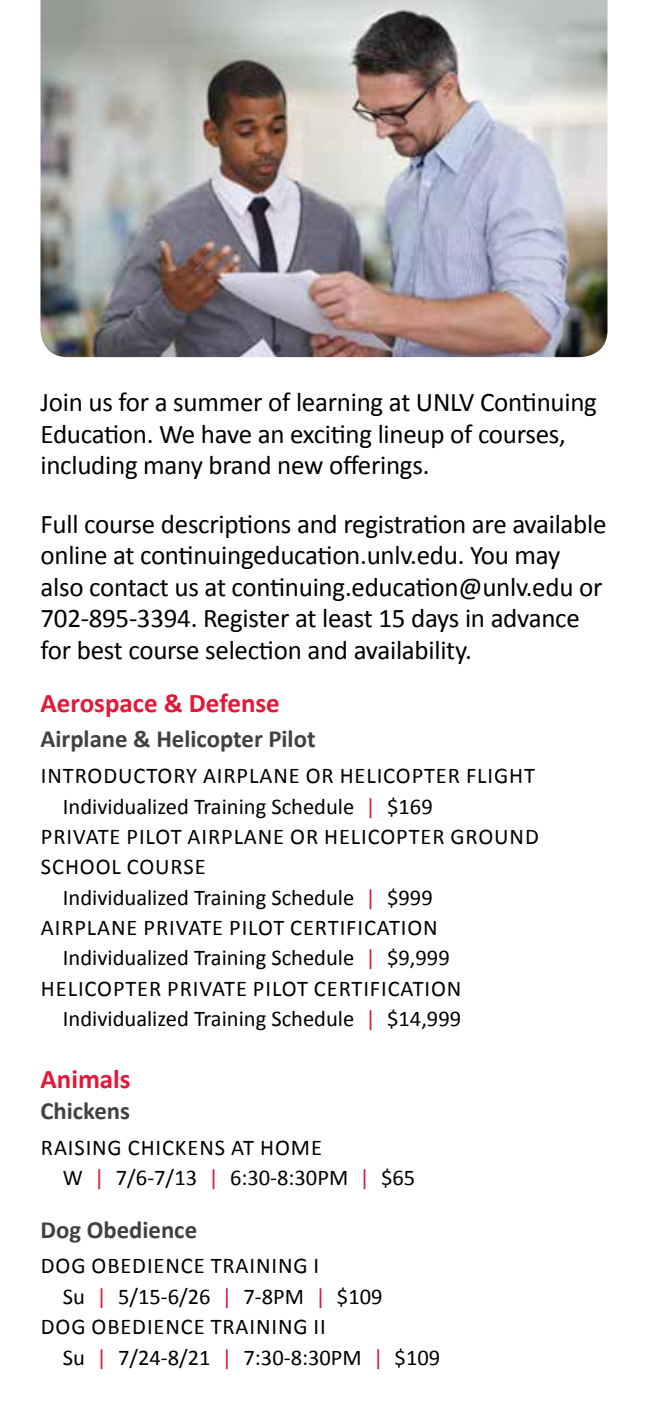
<style>
.page{position:relative;width:648px;height:1418px;background:#fff}
.page>*{position:absolute;margin:0;border:0;box-sizing:border-box;transform-origin:0 0}
.t1{font:27px/31.5px "Calibri";letter-spacing:-.01em;color:#000}
.t2{font:700 27px "Calibri";color:#e31837}
.t3{font:700 24.75px "Calibri";color:#414042}
.t4{font:22.5px/30.4px "Calibri";letter-spacing:.03em;color:#000}
.t5{font:22.5px "Calibri";color:#000}
.s1{color:#e31837}
</style>
<div class="page">
<img style="left:40px;top:0;width:567px;height:357px">
<p class="t1" style="left:40px;top:387px;width:558px">Join us for a summer of learning at UNLV Continuing<br>Education. We have an exciting lineup of courses, including many brand new offerings.</p>
<p class="t1" style="left:40px;top:508px;width:568px">Full course descriptions and registration are available online at continuingeducation.unlv.edu. You may also contact us at continuing.education@unlv.edu or 702-895-3394. Register at least 15 days in advance for best course selection and availability.</p>
<p class="t2" style="left:40px;top:685px;width:241px">Aerospace &amp; Defense</p>
<p class="t3" style="left:40px;top:723px;width:277px">Airplane &amp; Helicopter Pilot</p>
<p class="t4" style="left:41px;top:760px;width:496px">INTRODUCTORY AIRPLANE OR HELICOPTER FLIGHT</p>
<p class="t5" style="left:63px;top:792px;width:371px">Individualized Training Schedule <span class="s1">|</span> $169</p>
<p class="t4" style="left:41px;top:821px;width:499px">PRIVATE PILOT AIRPLANE OR HELICOPTER GROUND</p>
<p class="t4" style="left:41px;top:851px;width:166px">SCHOOL COURSE</p>
<p class="t5" style="left:63px;top:883px;width:371px">Individualized Training Schedule <span class="s1">|</span> $999</p>
<p class="t4" style="left:41px;top:912px;width:398px">AIRPLANE PRIVATE PILOT CERTIFICATION</p>
<p class="t5" style="left:63px;top:943px;width:388px">Individualized Training Schedule <span class="s1">|</span> $9,999</p>
<p class="t4" style="left:41px;top:973px;width:422px">HELICOPTER PRIVATE PILOT CERTIFICATION</p>
<p class="t5" style="left:63px;top:1004px;width:400px">Individualized Training Schedule <span class="s1">|</span> $14,999</p>
<p class="t2" style="left:40px;top:1061px;width:92px">Animals</p>
<p class="t3" style="left:40px;top:1094px;width:91px">Chickens</p>
<p class="t4" style="left:63px;top:1132px;width:354px;text-indent:-22px">RAISING CHICKENS AT HOME<br>W <span class="s1">|</span> 7/6-7/13 <span class="s1">|</span> 6:30-8:30PM <span class="s1">|</span> $65</p>
<p class="t3" style="left:40px;top:1213px;width:158px">Dog Obedience</p>
<p class="t4" style="left:41px;top:1250px;width:280px">DOG OBEDIENCE TRAINING I</p>
<p class="t5" style="left:63px;top:1282px;width:321px">Su <span class="s1">|</span> 5/15-6/26 <span class="s1">|</span> 7-8PM <span class="s1">|</span> $109</p>
<p class="t4" style="left:41px;top:1311px;width:286px">DOG OBEDIENCE TRAINING II</p>
<p class="t5" style="left:63px;top:1342px;width:379px">Su <span class="s1">|</span> 7/24-8/21 <span class="s1">|</span> 7:30-8:30PM <span class="s1">|</span> $109</p>
</div>
